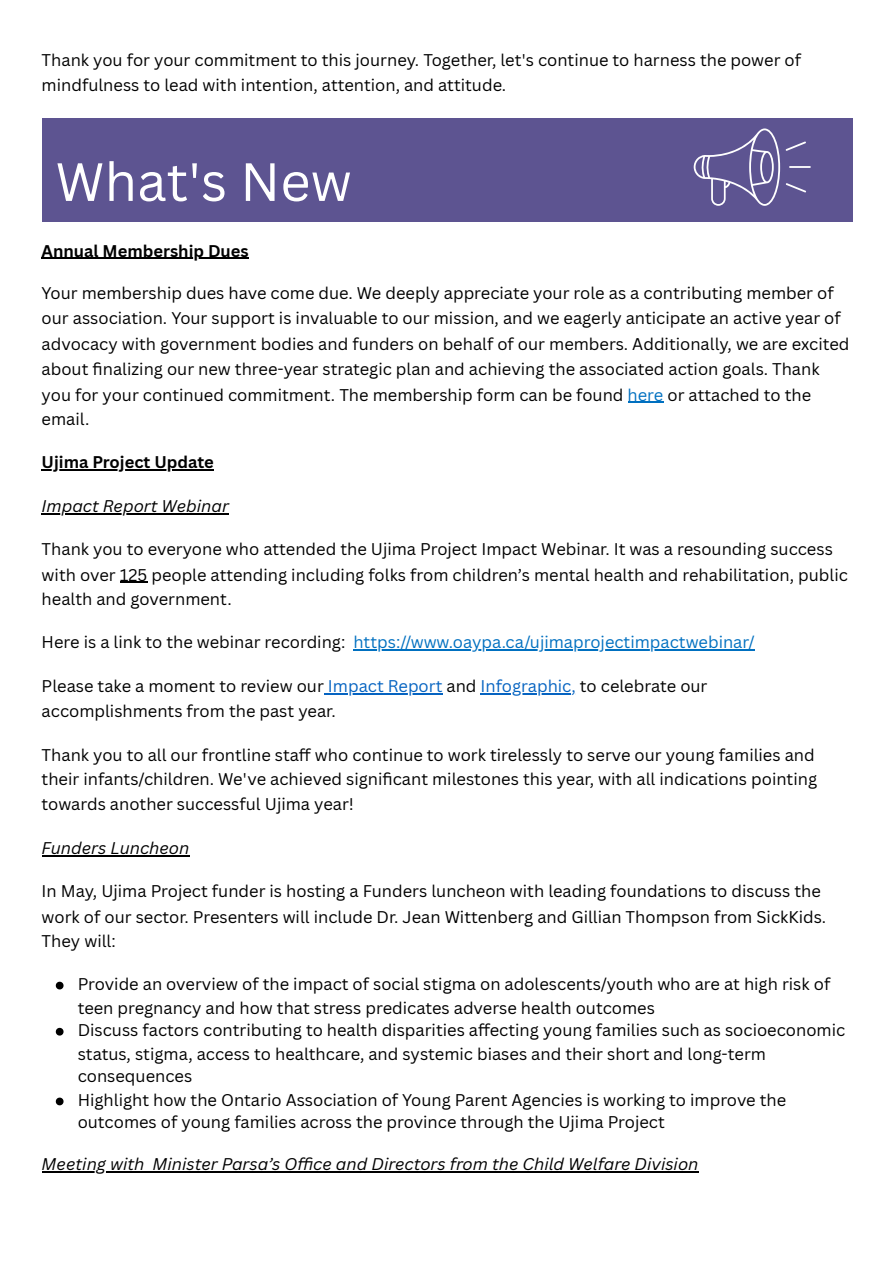
<style>
.page{position:relative;width:894px;height:1263px;background:#fff}
.page>*{position:absolute;margin:0;border:0;box-sizing:border-box;transform-origin:0 0}
.t1{font:52.65px "Canva Sans";color:#fff}
.t2{font:16.5px/25.2px "Canva Sans";color:#000}
.t3{font:italic 16.5px "Canva Sans";color:#000}
.t4{font:16.5px "Canva Sans";color:#0070c0}
.t5{font:700 16.5px "Canva Sans";color:#000}
.s1{color:#0070c0}
.s2{color:#000}
.s3{color:#0563c1}
</style>
<div class="page">
<hr style="left:42px;top:258px;width:207px;height:1px;background:#000">
<hr style="left:627px;top:402px;width:36px;height:1px;background:#0070c0">
<hr style="left:42px;top:469px;width:172px;height:1px;background:#000">
<hr style="left:42px;top:513px;width:187px;height:1px;background:#000">
<svg style="left:120px;top:582px;width:27px;height:1px"></svg>
<hr style="left:353px;top:649px;width:401px;height:1px;background:#0070c0">
<hr style="left:324px;top:693px;width:118px;height:1px;background:#0563c1">
<hr style="left:480px;top:693px;width:95px;height:1px;background:#0563c1">
<hr style="left:42px;top:855px;width:147px;height:1px;background:#000">
<hr style="left:42px;top:1171px;width:656px;height:1px;background:#000">
<div style="left:42px;top:118px;width:810px;height:104px;background:#5d5491"></div>
<svg style="left:693px;top:128px;width:86px;height:78px"></svg>
<hr style="left:788px;top:166px;width:22px;height:2px;background:#fff">
<svg style="left:785px;top:141px;width:20px;height:10px"></svg>
<svg style="left:786px;top:183px;width:20px;height:9px"></svg>
<svg style="left:56px;top:982px;width:7px;height:7px"></svg>
<svg style="left:56px;top:1028px;width:7px;height:7px"></svg>
<svg style="left:56px;top:1098px;width:7px;height:7px"></svg>
<p class="t2" style="left:42px;top:48px;width:760px;line-height:24.8px">Thank you for your commitment to this journey. Together, let's continue to harness the power of mindfulness to lead with intention, attention, and attitude.</p>
<p class="t1" style="left:55px;top:145px;width:298px">What's New</p>
<h2 class="t5" style="left:42px;top:239px;width:208px">Annual Membership Dues</h2>
<p class="t2" style="left:42px;top:280px;width:809px">Your membership dues have come due. We deeply appreciate your role as a contributing member of our association. Your support is invaluable to our mission, and we eagerly anticipate an active year of advocacy with government bodies and funders on behalf of our members. Additionally, we are excited about fi nalizing our new three-year strategic plan and achieving the associated action goals. Thank you for your continued commitment. The membership form can be found <span class="s1">here</span> or attached to the email.</p>
<h2 class="t5" style="left:42px;top:450px;width:174px">Ujima Project Update</h2>
<h3 class="t3" style="left:42px;top:494px;width:189px">Impact Report Webinar</h3>
<p class="t2" style="left:42px;top:536px;width:807px">Thank you to everyone who attended the Ujima Project Impact Webinar. It was a resounding success with over 125 people attending including folks from children’s mental health and rehabilitation, public health and government.</p>
<p class="t4" style="left:42px;top:630px;width:714px"><span class="s2">Here is a link to the webinar recording:</span> https://www.oaypa.ca/ujimaprojectimpactwebinar/</p>
<p class="t2" style="left:42px;top:673px;width:667px;line-height:24.8px">Please take a moment to review our <span class="s3">Impact Report</span> and <span class="s3">Infographic,</span> to celebrate our accomplishments from the past year.</p>
<p class="t2" style="left:42px;top:742px;width:776px;line-height:24.8px">Thank you to all our frontline staff who continue to work tirelessly to serve our young families and their infants/children. We've achieved signifi cant milestones this year, with all indications pointing towards another successful Ujima year!</p>
<h3 class="t3" style="left:42px;top:836px;width:149px">Funders Luncheon</h3>
<p class="t2" style="left:42px;top:878px;width:785px">In May, Ujima Project funder is hosting a Funders luncheon with leading foundations to discuss the work of our sector. Presenters will include Dr. Jean Wittenberg and Gillian Thompson from SickKids.<br>They will:</p>
<p class="t2" style="left:78px;top:972px;width:754px;line-height:23.7px">Provide an overview of the impact of social stigma on adolescents/youth who are at high risk of teen pregnancy and how that stress predicates adverse health outcomes</p>
<p class="t2" style="left:78px;top:1018px;width:768px;line-height:23.1px">Discuss factors contributing to health disparities affecting young families such as socioeconomic status, stigma, access to healthcare, and systemic biases and their short and long-term consequences</p>
<p class="t2" style="left:78px;top:1088px;width:709px;line-height:22.5px">Highlight how the Ontario Association of Young Parent Agencies is working to improve the outcomes of young families across the province through the Ujima Project</p>
<h3 class="t3" style="left:42px;top:1152px;width:658px">Meeting with Minister Parsa’s Office and Directors from the Child Welfare Division</h3>
</div>
